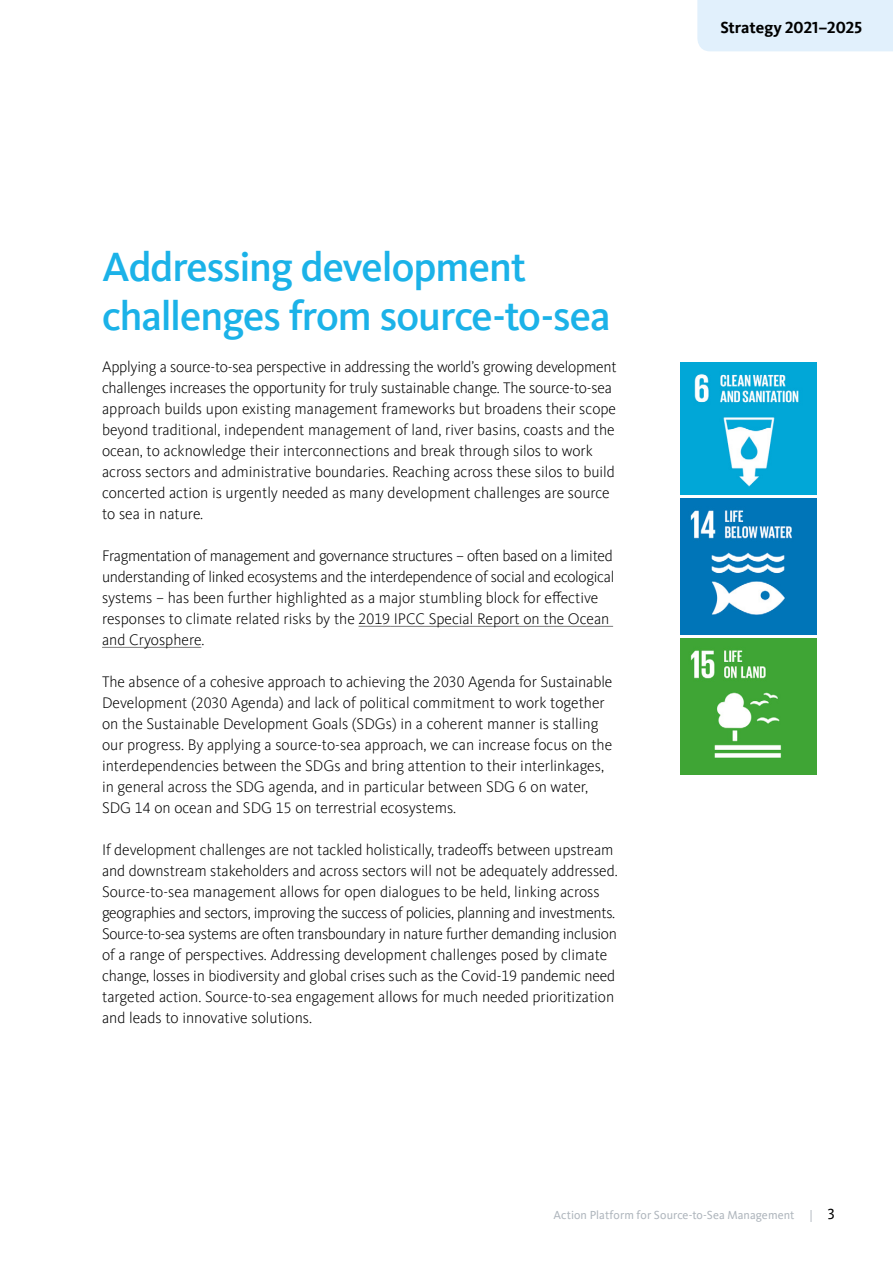
<style>
.page{position:relative;width:893px;height:1263px;background:#fff}
.page>*{position:absolute;margin:0;border:0;box-sizing:border-box;transform-origin:0 0}
.t1{font:500 42px/49.5px "Kievit OT";letter-spacing:-.025em;color:#1bb2e8}
.t2{font:700 16.5px "Kievit OT";color:#000}
.t3{font:300 15.75px/21px "Kievit OT";color:#000}
.t4{font:300 15.75px/21px "Kievit OT";letter-spacing:-.02em;color:#000}
.t5{font:12px "Kievit OT";letter-spacing:.005em;color:#afb6bd}
.s1{font-size:15.45px}
.s2{font-size:15px;color:#000}
</style>
<div class="page">
<div style="left:697px;top:0;width:196px;height:51px;background:#e1f0fc"></div>
<hr style="left:358px;top:626px;width:32px;height:1px;background:#7c7b7b">
<hr style="left:390px;top:626px;width:223px;height:1px;background:#7c7b7b">
<hr style="left:102px;top:647px;width:99px;height:1px;background:#7c7b7b">
<img style="left:681px;top:362px;width:136px;height:132px">
<img style="left:681px;top:499px;width:136px;height:136px">
<img style="left:681px;top:639px;width:136px;height:136px">
<h1 class="t1" style="left:102px;top:242px;width:510px">Addressing development challenges from source-to-sea</h1>
<p class="t3" style="left:102px;top:357px;width:516px">Applying a source-to-sea perspective in addressing the world’s growing development challenges increases the opportunity for truly sustainable change. The source-to-sea approach builds upon existing management frameworks but broadens their scope beyond traditional, independent management of land, river basins, coasts and the ocean, to acknowledge their interconnections and break through silos to work across sectors and administrative boundaries. Reaching across these silos to build concerted action is urgently needed as many development challenges are source to sea in nature.</p>
<p class="t4" style="left:102px;top:546px;width:514px">Fragmentation of management and governance structures – often based on a limited understanding of linked ecosystems and the interdependence of social and ecological systems – has been further highlighted as a major stumbling block for e-ective responses to climate related risks by the <span class="s1">2019</span> IPCC Special Report on the Ocean and Cryosphere.</p>
<p class="t3" style="left:102px;top:672px;width:512px">The absence of a cohesive approach to achieving the <span class="s1">2030</span> Agenda for Sustainable Development (<span class="s1">2030</span> Agenda) and lack of political commitment to work together on the Sustainable Development Goals (SDGs) in a coherent manner is stalling our progress. By applying a source-to-sea approach, we can increase focus on the interdependencies between the SDGs and bring attention to their interlinkages, in general across the SDG agenda, and in particular between SDG <span class="s1">6</span> on water, SDG <span class="s1">14</span> on ocean and SDG <span class="s1">15</span> on terrestrial ecosystems.</p>
<p class="t3" style="left:102px;top:840px;width:517px">If development challenges are not tackled holistically, tradeo-s between upstream and downstream stakeholders and across sectors will not be adequately addressed.<br>Source-to-sea management allows for open dialogues to be held, linking across geographies and sectors, improving the success of policies, planning and investments.<br>Source-to-sea systems are often transboundary in nature further demanding inclusion of a range of perspectives. Addressing development challenges posed by climate change, losses in biodiversity and global crises such as the Covid-<span class="s1">19</span> pandemic need targeted action. Source-to-sea engagement allows for much needed prioritization and leads to innovative solutions.</p>
<p class="t2" style="left:720px;top:18px;width:143px">Strategy 2021–2025</p>
<p class="t5" style="left:553px;top:1208px;width:283px">Action Platform for Source-to-Sea Management | <span class="s2">3</span></p>
</div>
